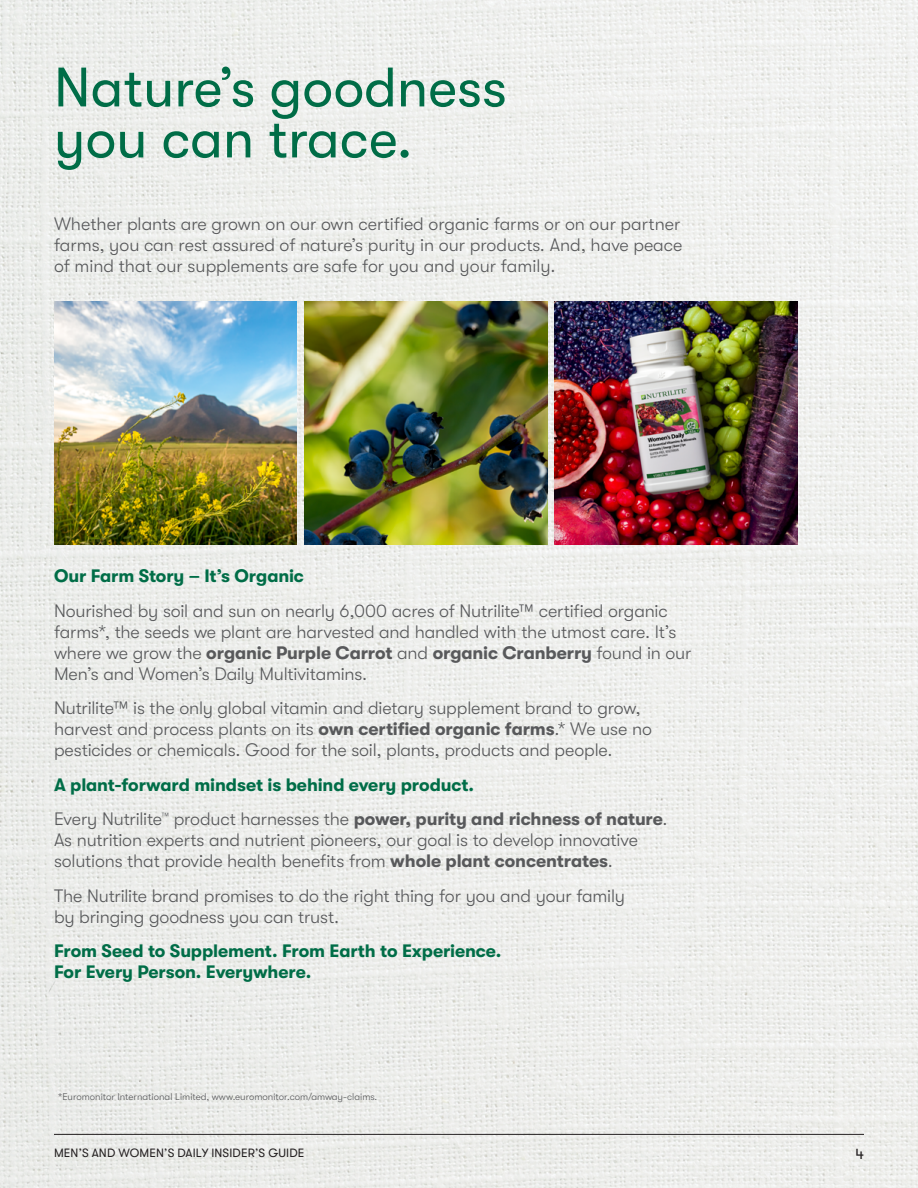
<style>
.page{position:relative;width:918px;height:1188px;background:#fff}
.page>*{position:absolute;margin:0;border:0;box-sizing:border-box;transform-origin:0 0}
.t1{font:55.5px/51px "GT Walsheim";color:#006d47}
.t2{font:300 18px/21px "GT Walsheim";letter-spacing:-.01em;color:#58595b}
.t3{font:700 18px/34.5px "GT Walsheim";letter-spacing:-.005em;color:#006d47}
.t4{font:15px "GT Walsheim";color:#231f20}
.t5{font:12px "GT Walsheim";letter-spacing:.01em;color:#231f20}
.t6{font:300 9.75px "GT Walsheim";color:#58595b}
.s1{font-weight:700}
.s2{font-weight:300;color:#58595b}
.s3{color:#58595b}
</style>
<div class="page">
<img style="left:0;top:0;width:918px;height:1188px">
<hr style="left:54px;top:1134px;width:810px;height:1px;background:#231f20">
<img style="left:54px;top:301px;width:243px;height:243px">
<img style="left:304px;top:301px;width:243px;height:243px">
<img style="left:554px;top:301px;width:243px;height:243px">
<h1 class="t1" style="left:54px;top:62px;width:454px">Nature’s goodness you can trace.</h1>
<p class="t2" style="left:54px;top:213px;width:630px;text-align:justify">Whether plants are grown on our own certified organic farms or on our partner farms, you can rest assured of nature’s purity in our products. And, have peace of mind that our supplements are safe for you and your family.</p>
<p class="t3" style="left:54px;top:559px;width:251px">Our Farm Story – It’s Organic</p>
<p class="t2" style="left:54px;top:600px;width:639px">Nourished by soil and sun on nearly 6,000 acres of Nutrilite™ certified organic farms*, the seeds we plant are harvested and handled with the utmost care. It’s where we grow the <span class="s1">organic Purple Carrot</span> and <span class="s1">organic Cranberry</span> found in our Men’s and Women’s Daily Multivitamins.</p>
<p class="t2" style="left:54px;top:698px;width:599px">Nutrilite™ is the only global vitamin and dietary supplement brand to grow, harvest and process plants on its <span class="s1">own certified organic farms</span>.* We use no pesticides or chemicals. Good for the soil, plants, products and people.</p>
<p class="t3" style="left:54px;top:767px;width:615px">A plant-forward mindset is behind every product.<br><span class="s2">Every Nutrilite</span><sup>™</sup> <span class="s2">product harnesses the</span> <span class="s3">power, purity and richness of nature</span><span class="s2">.</span></p>
<p class="t2" style="left:54px;top:830px;width:586px">As nutrition experts and nutrient pioneers, our goal is to develop innovative solutions that provide health benefits from <span class="s1">whole plant concentrates</span>.</p>
<p class="t2" style="left:54px;top:885px;width:572px">The Nutrilite brand promises to do the right thing for you and your family by bringing goodness you can trust.</p>
<p class="t3" style="left:54px;top:941px;width:449px;line-height:21px">From Seed to Supplement. From Earth to Experience.<br>For Every Person. Everywhere.</p>
<p class="t6" style="left:58px;top:1092px;width:320px">*Euromonitor International Limited, www.euromonitor.com/amway-claims.</p>
<p class="t5" style="left:54px;top:1146px;width:252px">MEN’S AND WOMEN’S DAILY INSIDER’S GUIDE</p>
<p class="t4" style="left:855px;top:1145px;width:10px">4</p>
</div>
